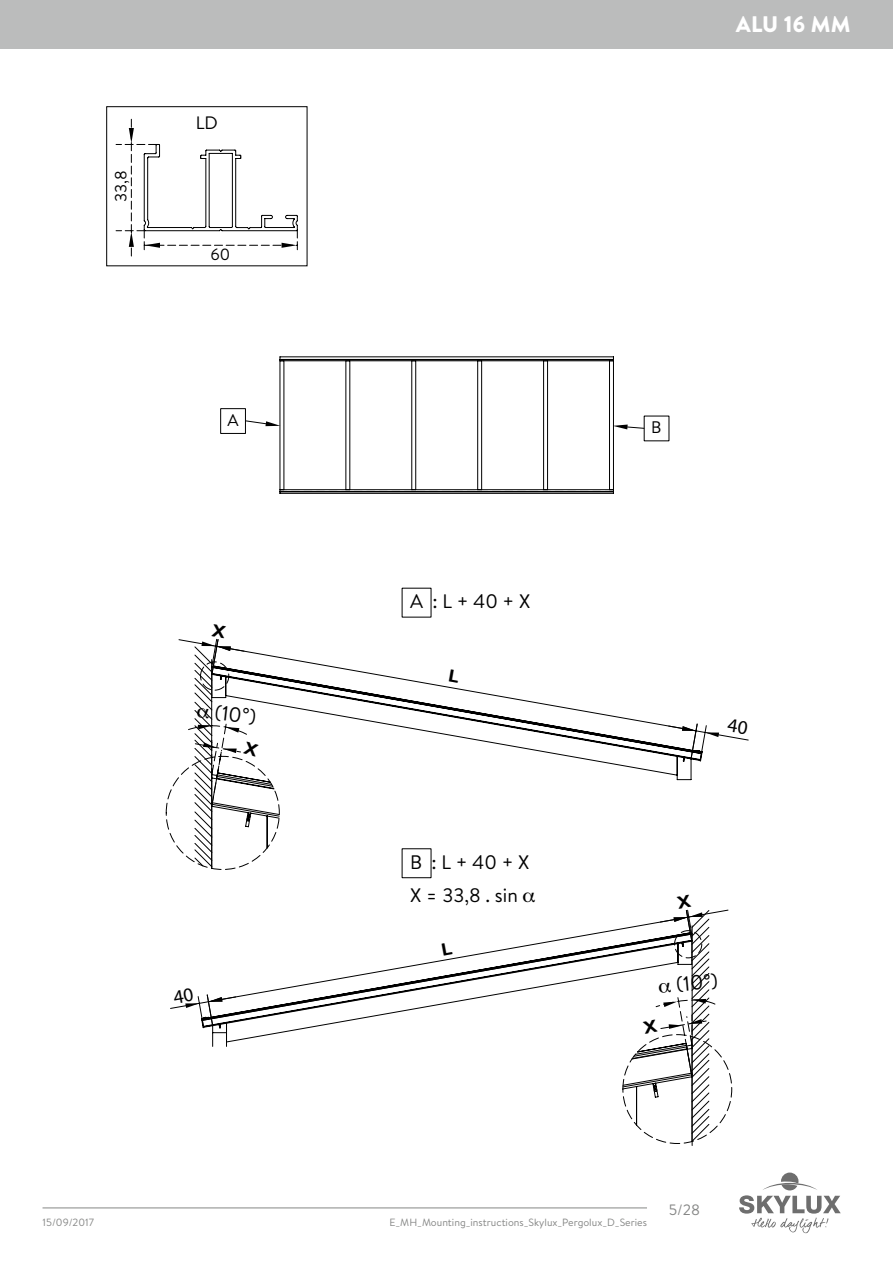
<style>
.page{position:relative;width:893px;height:1263px;background:#fff}
.page>*{position:absolute;margin:0;border:0;box-sizing:border-box;transform-origin:0 0}
.t1{font:900 22.5px "Brandon Text";color:#fff}
.t2{font:20.7px "Brandon Text";color:#000}
.t3{font:19.5px "Brandon Text";color:#000}
.t4{font:19.5px "Brandon Text";color:#020202}
.t5{font:18px "Brandon Text";color:#000}
.t6{font:16.8px "Brandon Text";color:#000}
.t7{font:16.2px "Brandon Text";color:#000}
.t8{font:15px "Brandon Text";color:#868786}
.t9{font:10.5px "Brandon Text";color:#868786}
</style>
<div class="page">
<hr style="left:43px;top:1207px;width:604px;height:1px;background:#868786">
<svg style="left:739px;top:1172px;width:102px;height:61px"></svg>
<div style="left:0;top:0;width:893px;height:49px;background:#bbbcbc"></div>
<svg style="left:279px;top:356px;width:366px;height:138px"></svg>
<svg style="left:220px;top:360px;width:394px;height:132px"></svg>
<svg style="left:116px;top:119px;width:182px;height:138px"></svg>
<div style="left:106px;top:106px;width:201px;height:160px;border:1px solid #000"></div>
<svg style="left:203px;top:675px;width:489px;height:417px"></svg>
<hr style="left:211px;top:660px;width:1px;height:208px;background:#000">
<hr style="left:692px;top:926px;width:1px;height:219px;background:#000">
<svg style="left:523px;top:892px;width:12px;height:10px"></svg>
<svg style="left:170px;top:988px;width:67px;height:40px"></svg>
<svg style="left:449px;top:675px;width:11px;height:8px"></svg>
<svg style="left:442px;top:941px;width:11px;height:14px"></svg>
<svg style="left:178px;top:638px;width:81px;height:229px"></svg>
<svg style="left:668px;top:718px;width:81px;height:43px"></svg>
<svg style="left:643px;top:894px;width:66px;height:248px"></svg>
<h3 class="t7" style="left:110px;top:202px;width:33px;rotate:-90deg">33,8</h3>
<h3 class="t5" style="left:196px;top:111px;width:24px">LD</h3>
<h3 class="t7" style="left:210px;top:243px;width:21px">60</h3>
<h3 class="t6" style="left:227px;top:408px;width:13px">A</h3>
<h2 class="t2" style="left:216px;top:698px;width:43px;rotate:6deg">(10°)</h2>
<p class="t9" style="left:43px;top:1215px;width:53px">15/09/2017</p>
<h1 class="t1" style="left:736px;top:8px;width:116px">ALU 16 MM</h1>
<h3 class="t3" style="left:410px;top:588px;width:122px">A : L + 40 + X</h3>
<h3 class="t6" style="left:651px;top:416px;width:12px">B</h3>
<h3 class="t3" style="left:410px;top:849px;width:121px">B : L + 40 + X</h3>
<h3 class="t4" style="left:410px;top:882px;width:109px">X = 33,8 . sin</h3>
<h2 class="t2" style="left:675px;top:970px;width:43px;rotate:-5deg">(10°)</h2>
<p class="t9" style="left:389px;top:1215px;width:259px">E_MH_Mounting_instructions_Skylux_Pergolux_D_Series</p>
<h3 class="t8" style="left:669px;top:1199px;width:33px">5/28</h3>
</div>
